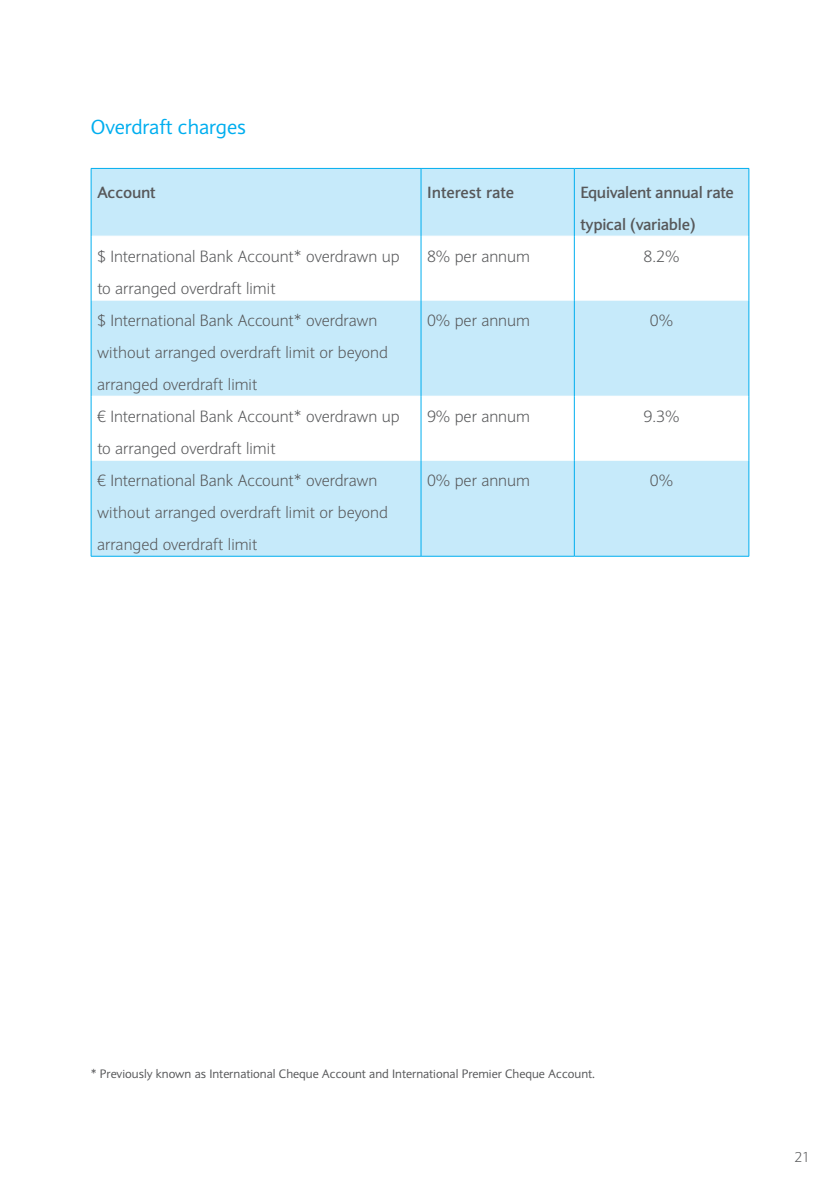
<style>
.page{position:relative;width:840px;height:1191px;background:#fff}
.page>*{position:absolute;margin:0;border:0;box-sizing:border-box;transform-origin:0 0}
.t1{font:20px "Expert Sans";color:#00aeef}
.t2{font:300 16px/32px "Expert Sans";color:#57585a}
.t3{font:700 16px/32px "Expert Sans";letter-spacing:-.02em;color:#57585a}
.t4{font:700 16px "Expert Sans";color:#57585a}
.t5{font:300 14px "Expert Sans";color:#57585a}
.t6{font:12px "Expert Sans";color:#57585a}
</style>
<div class="page">
<svg style="left:92px;top:169px;width:656px;height:387px;fill:#c6eafa"></svg>
<svg style="left:92px;top:397px;width:656px;height:63px"></svg>
<hr style="left:91px;top:236px;width:329px;height:1px;background:#fff">
<hr style="left:421px;top:236px;width:152px;height:1px;background:#fff">
<hr style="left:574px;top:236px;width:174px;height:1px;background:#fff">
<hr style="left:91px;top:300px;width:329px;height:1px;background:#fff">
<hr style="left:421px;top:300px;width:152px;height:1px;background:#fff">
<hr style="left:574px;top:300px;width:174px;height:1px;background:#fff">
<hr style="left:91px;top:396px;width:329px;height:1px;background:#fff">
<hr style="left:421px;top:396px;width:152px;height:1px;background:#fff">
<hr style="left:574px;top:396px;width:174px;height:1px;background:#fff">
<hr style="left:91px;top:460px;width:329px;height:1px;background:#fff">
<hr style="left:421px;top:460px;width:152px;height:1px;background:#fff">
<hr style="left:574px;top:460px;width:174px;height:1px;background:#fff">
<hr style="left:91px;top:169px;width:1px;height:67px;background:#00aeef">
<hr style="left:91px;top:168px;width:330px;height:1px;background:#00aeef">
<hr style="left:421px;top:168px;width:153px;height:1px;background:#00aeef">
<hr style="left:420px;top:169px;width:1px;height:67px;background:#00aeef">
<hr style="left:573px;top:169px;width:1px;height:67px;background:#00aeef">
<hr style="left:574px;top:168px;width:174px;height:1px;background:#00aeef">
<hr style="left:748px;top:169px;width:1px;height:67px;background:#00aeef">
<hr style="left:91px;top:236px;width:1px;height:64px;background:#00aeef">
<hr style="left:420px;top:236px;width:1px;height:64px;background:#00aeef">
<hr style="left:573px;top:236px;width:1px;height:64px;background:#00aeef">
<hr style="left:748px;top:236px;width:1px;height:64px;background:#00aeef">
<hr style="left:91px;top:300px;width:1px;height:96px;background:#00aeef">
<hr style="left:420px;top:300px;width:1px;height:96px;background:#00aeef">
<hr style="left:573px;top:300px;width:1px;height:96px;background:#00aeef">
<hr style="left:748px;top:300px;width:1px;height:96px;background:#00aeef">
<hr style="left:91px;top:396px;width:1px;height:64px;background:#00aeef">
<hr style="left:420px;top:396px;width:1px;height:64px;background:#00aeef">
<hr style="left:573px;top:396px;width:1px;height:64px;background:#00aeef">
<hr style="left:748px;top:396px;width:1px;height:64px;background:#00aeef">
<hr style="left:91px;top:460px;width:1px;height:96px;background:#00aeef">
<hr style="left:420px;top:460px;width:1px;height:96px;background:#00aeef">
<hr style="left:573px;top:460px;width:1px;height:96px;background:#00aeef">
<hr style="left:748px;top:460px;width:1px;height:96px;background:#00aeef">
<hr style="left:91px;top:556px;width:330px;height:1px;background:#00aeef">
<hr style="left:421px;top:556px;width:153px;height:1px;background:#00aeef">
<hr style="left:574px;top:556px;width:174px;height:1px;background:#00aeef">
<p class="t1" style="left:91px;top:115px;width:157px">Overdraft charges</p>
<p class="t3" style="left:97px;top:176px;width:60px">Account</p>
<p class="t4" style="left:427px;top:182px;width:88px">Interest rate</p>
<p class="t3" style="left:580px;top:176px;width:155px">Equivalent annual rate typical (variable)</p>
<p class="t2" style="left:97px;top:240px;width:304px">$ International Bank Account* overdrawn up to arranged overdraft limit</p>
<p class="t2" style="left:427px;top:240px;width:104px">8% per annum</p>
<p class="t2" style="left:643px;top:240px;width:37px">8.2%</p>
<p class="t2" style="left:97px;top:304px;width:292px">$ International Bank Account* overdrawn without arranged overdraft limit or beyond arranged overdraft limit</p>
<p class="t2" style="left:427px;top:304px;width:104px">0% per annum</p>
<p class="t2" style="left:649px;top:304px;width:25px">0%</p>
<p class="t2" style="left:97px;top:400px;width:304px">€ International Bank Account* overdrawn up to arranged overdraft limit</p>
<p class="t2" style="left:427px;top:400px;width:104px">9% per annum</p>
<p class="t2" style="left:643px;top:400px;width:37px">9.3%</p>
<p class="t2" style="left:97px;top:464px;width:292px">€ International Bank Account* overdrawn without arranged overdraft limit or beyond arranged overdraft limit</p>
<p class="t2" style="left:427px;top:464px;width:104px">0% per annum</p>
<p class="t2" style="left:649px;top:464px;width:25px">0%</p>
<p class="t6" style="left:91px;top:1066px;width:505px">* Previously known as International Cheque Account and International Premier Cheque Account.</p>
<p class="t5" style="left:794px;top:1149px;width:17px">21</p>
</div>
